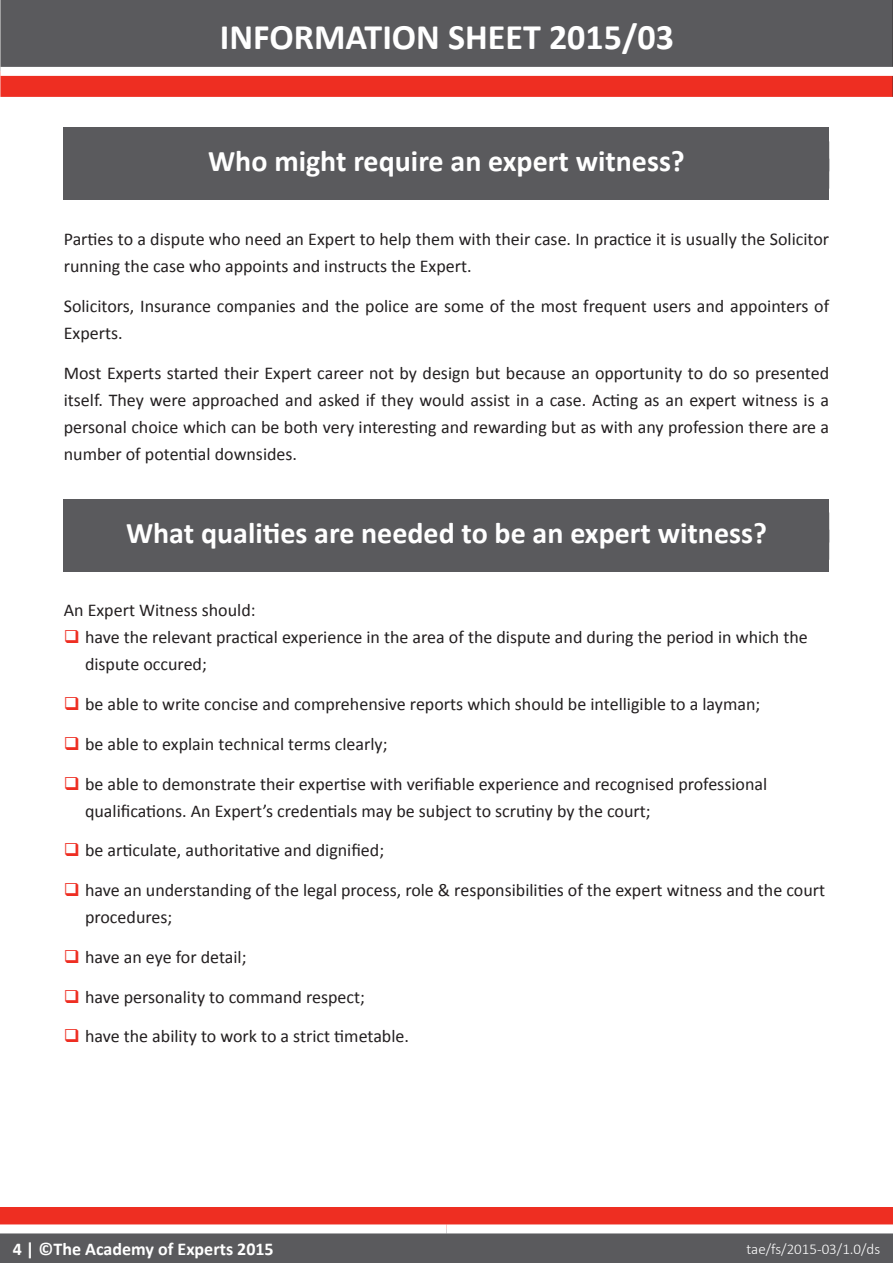
<style>
.page{position:relative;width:893px;height:1263px;background:#fff}
.page>*{position:absolute;margin:0;border:0;box-sizing:border-box;transform-origin:0 0}
.t1{font:700 36px "Calibri";color:#fff}
.fs_Section_Header{font:700 30px "Calibri";color:#fff}
.Intro{font:18px/27px "Calibri";color:#231f20}
.t2{font:700 18px "Calibri";color:#fff}
.t3{font:300 15px "Calibri";color:#fff}
</style>
<div class="page">
<div style="left:0;top:0;width:892px;height:67px;background:#5a5a5d"></div>
<hr style="left:892px;top:0;width:1px;height:67px;background:#231f20">
<svg style="left:0;top:67px;width:893px;height:30px"></svg>
<svg style="left:0;top:1208px;width:893px;height:55px;background:#a16765"></svg>
<div style="left:64px;top:128px;width:765px;height:72px;background:#5a5a5d"></div>
<div style="left:64px;top:499px;width:765px;height:72px;background:#5a5a5d"></div>
<h1 class="t1" style="left:220px;top:12px;width:456px">INFORMATION SHEET 2015/03</h1>
<p class="fs_Section_Header" style="left:208px;top:140px;width:478px">Who might require an expert witness?</p>
<p class="Intro" style="left:64px;top:225px;width:767px">Parties to a dispute who need an Expert to help them with their case. In practice it is usually the Solicitor running the case who appoints and instructs the Expert.</p>
<p class="Intro" style="left:64px;top:292px;width:767px">Solicitors, Insurance companies and the police are some of the most frequent users and appointers of<br>Experts.</p>
<p class="Intro" style="left:64px;top:359px;width:767px;text-align:justify">Most Experts started their Expert career not by design but because an opportunity to do so presented itself. They were approached and asked if they would assist in a case. Acting as an expert witness is a personal choice which can be both very interesting and rewarding but as with any profession there are a number of potential downsides.</p>
<p class="fs_Section_Header" style="left:126px;top:511px;width:642px">What qualities are needed to be an expert witness?</p>
<p class="Intro" style="left:64px;top:596px;width:193px">An Expert Witness should:</p>
<p class="Intro" style="left:85px;top:623px;width:724px">have the relevant practical experience in the area of the dispute and during the period in which the dispute occured;</p>
<p class="Intro" style="left:85px;top:690px;width:677px">be able to write concise and comprehensive reports which should be intelligible to a layman;</p>
<p class="Intro" style="left:85px;top:730px;width:304px">be able to explain technical terms clearly;</p>
<p class="Intro" style="left:85px;top:770px;width:684px">be able to demonstrate their expertise with verifiable experience and recognised professional qualifications. An Expert’s credentials may be subject to scrutiny by the court;</p>
<p class="Intro" style="left:85px;top:836px;width:301px">be articulate, authoritative and dignified;</p>
<p class="Intro" style="left:85px;top:876px;width:742px">have an understanding of the legal process, role &amp; responsibilities of the expert witness and the court procedures;</p>
<p class="Intro" style="left:85px;top:943px;width:163px">have an eye for detail;</p>
<p class="Intro" style="left:85px;top:983px;width:281px">have personality to command respect;</p>
<p class="Intro" style="left:85px;top:1022px;width:325px">have the ability to work to a strict timetable.</p>
<p class="t2" style="left:13px;top:1236px;width:262px">4 | ©The Academy of Experts 2015</p>
<p class="t3" style="left:746px;top:1239px;width:135px">tae/fs/2015-03/1.0/ds</p>
</div>
